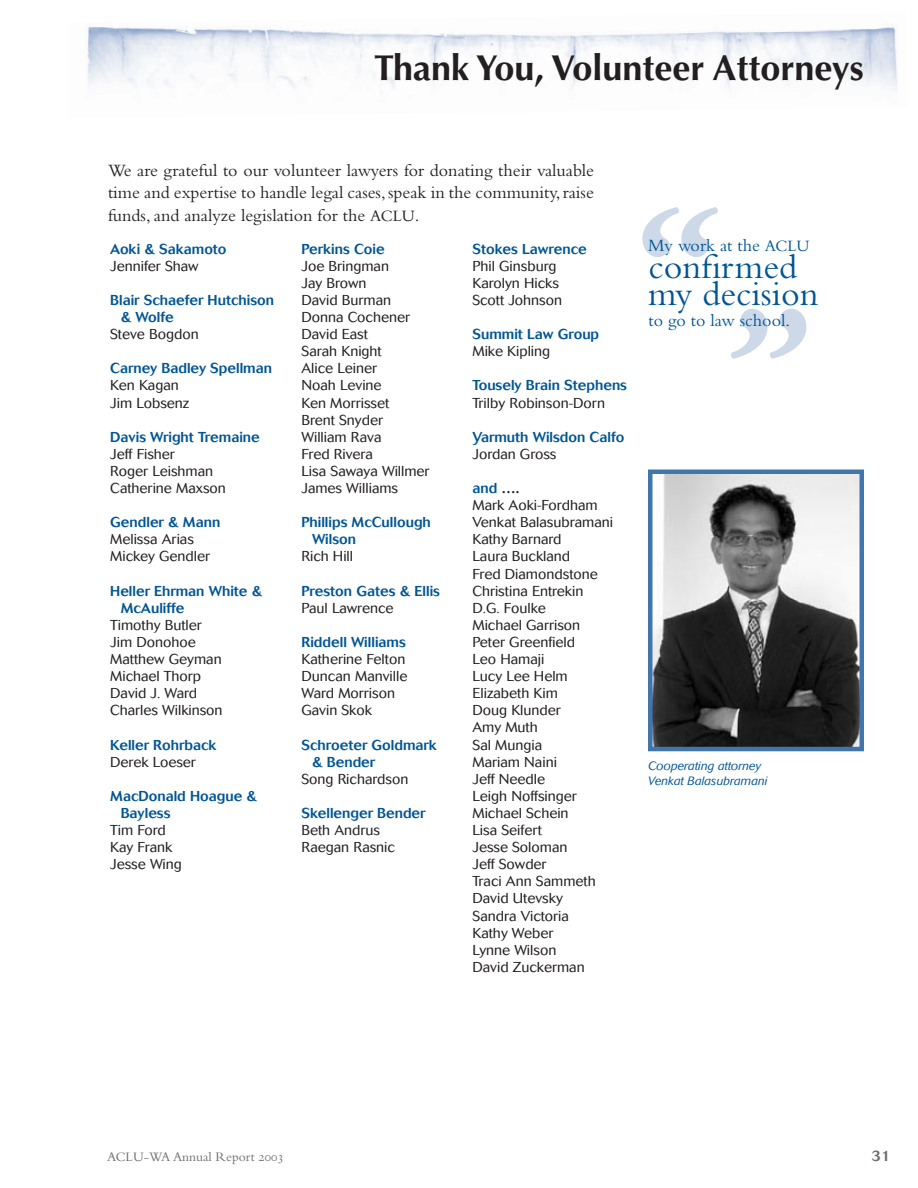
<style>
.page{position:relative;width:918px;height:1188px;background:#fff}
.page>*{position:absolute;margin:0;border:0;box-sizing:border-box;transform-origin:0 0}
.t1{font:italic 700 180px "Adobe Garamond";color:#cdd8e9}
.t2{font:700 36px "Optima";color:#231f20}
.t3{font:36px/27px "Bembo";color:#005594}
.t4{font:18px/22.5px "Bembo";color:#231f20;text-align:justify}
.t5{font:18px "Bembo";color:#005594}
.t6{font:500 15px "Cosmos";color:#6c6d70}
.t7{font:300 14.25px/17.1px "Cosmos";color:#231f20}
.t8{font:500 14.25px/17.1px "Cosmos";color:#005594}
.t9{font:13.5px "Bembo";color:#6c6d70}
.t10{font:italic 300 12px/15px "Cosmos";color:#005594}
.s1{font-size:16.5px}
.s2{font-weight:500;color:#005594}
.s3{font-weight:500}
</style>
<div class="page">
<img style="left:87px;top:24px;width:810px;height:66px">
<img style="left:653px;top:475px;width:206px;height:271px">
<div style="left:648px;top:470px;width:216px;height:281px;border:4px solid #4176ad"></div>
<h2 class="t2" style="left:374px;top:47px;width:491px">Thank You, Volunteer Attorneys</h2>
<p class="t4" style="left:108px;top:159px;width:488px">We are grateful to our volunteer lawyers for donating their valuable time and expertise to handle legal cases, speak in the community, raise funds, and analyze legislation for the <span class="s1">ACLU</span>.</p>
<p class="t8" style="left:472px;top:240px;width:116px">Stokes Lawrence</p>
<p class="t7" style="left:472px;top:257px;width:91px">Phil Ginsburg<br>Karolyn Hicks<br>Scott Johnson</p>
<p class="t8" style="left:472px;top:326px;width:128px">Summit Law Group</p>
<p class="t7" style="left:472px;top:343px;width:79px">Mike Kipling</p>
<p class="t8" style="left:472px;top:377px;width:156px">Tousely Brain Stephens</p>
<p class="t7" style="left:472px;top:394px;width:134px">Trilby Robinson-Dorn</p>
<p class="t8" style="left:472px;top:428px;width:153px">Yarmuth Wilsdon Calfo</p>
<p class="t7" style="left:472px;top:446px;width:86px">Jordan Gross</p>
<p class="t7" style="left:472px;top:480px;width:142px"><span class="s2">and</span> <span class="s3">….<br></span>Mark Aoki-Fordham<br>Venkat Balasubramani<br>Kathy Barnard<br>Laura Buckland<br>Fred Diamondstone<br>Christina Entrekin<br>D.G. Foulke<br>Michael Garrison<br>Peter Greenfield<br>Leo Hamaji<br>Lucy Lee Helm<br>Elizabeth Kim<br>Doug Klunder<br>Amy Muth<br>Sal Mungia<br>Mariam Naini<br>Jeff Needle<br>Leigh Noffsinger<br>Michael Schein<br>Lisa Seifert<br>Jesse Soloman<br>Jeff Sowder<br>Traci Ann Sammeth<br>David Utevsky<br>Sandra Victoria<br>Kathy Weber<br>Lynne Wilson<br>David Zuckerman</p>
<p class="t8" style="left:302px;top:240px;width:85px">Perkins Coie</p>
<p class="t7" style="left:302px;top:257px;width:130px">Joe Bringman<br>Jay Brown<br>David Burman<br>Donna Cochener<br>David East<br>Sarah Knight<br>Alice Leiner<br>Noah Levine<br>Ken Morrisset<br>Brent Snyder<br>William Rava<br>Fred Rivera<br>Lisa Sawaya Willmer<br>James Williams</p>
<p class="t8" style="left:312px;top:514px;width:120px;text-indent:-10px">Phillips McCullough<br>Wilson</p>
<p class="t7" style="left:302px;top:548px;width:53px">Rich Hill</p>
<p class="t8" style="left:302px;top:582px;width:140px">Preston Gates &amp; Ellis</p>
<p class="t7" style="left:302px;top:599px;width:94px">Paul Lawrence</p>
<p class="t8" style="left:302px;top:634px;width:106px">Riddell Williams</p>
<p class="t7" style="left:302px;top:651px;width:107px">Katherine Felton<br>Duncan Manville<br>Ward Morrison<br>Gavin Skok</p>
<p class="t8" style="left:312px;top:736px;width:126px;text-indent:-10px">Schroeter Goldmark &amp; Bender</p>
<p class="t7" style="left:302px;top:770px;width:108px">Song Richardson</p>
<p class="t8" style="left:302px;top:805px;width:126px">Skellenger Bender</p>
<p class="t7" style="left:302px;top:822px;width:95px">Beth Andrus<br>Raegan Rasnic</p>
<p class="t8" style="left:110px;top:240px;width:118px">Aoki &amp; Sakamoto</p>
<p class="t7" style="left:110px;top:257px;width:90px">Jennifer Shaw</p>
<p class="t8" style="left:121px;top:292px;width:155px;text-indent:-10px">Blair Schaefer Hutchison &amp; Wolfe</p>
<p class="t7" style="left:110px;top:326px;width:90px">Steve Bogdon</p>
<p class="t8" style="left:110px;top:360px;width:163px">Carney Badley Spellman</p>
<p class="t7" style="left:110px;top:377px;width:81px">Ken Kagan<br>Jim Lobsenz</p>
<p class="t8" style="left:110px;top:428px;width:151px">Davis Wright Tremaine</p>
<p class="t7" style="left:110px;top:446px;width:117px">Jeff Fisher<br>Roger Leishman<br>Catherine Maxson</p>
<p class="t8" style="left:110px;top:514px;width:112px">Gendler &amp; Mann</p>
<p class="t7" style="left:110px;top:531px;width:102px">Melissa Arias<br>Mickey Gendler</p>
<p class="t8" style="left:121px;top:582px;width:143px;text-indent:-10px">Heller Ehrman White &amp;<br>McAuliffe</p>
<p class="t7" style="left:110px;top:617px;width:114px">Timothy Butler<br>Jim Donohoe<br>Matthew Geyman<br>Michael Thorp<br>David J. Ward<br>Charles Wilkinson</p>
<p class="t8" style="left:110px;top:736px;width:108px">Keller Rohrback</p>
<p class="t7" style="left:110px;top:753px;width:87px">Derek Loeser</p>
<p class="t8" style="left:121px;top:788px;width:138px;text-indent:-10px">MacDonald Hoague &amp;<br>Bayless</p>
<p class="t7" style="left:110px;top:822px;width:73px">Tim Ford<br>Kay Frank<br>Jesse Wing</p>
<h1 class="t1" style="left:604px;top:179px;width:88px">“</h1>
<p class="t5" style="left:648px;top:235px;width:163px">My work at the <span class="s1">ACLU</span></p>
<h2 class="t3" style="left:648px;top:252px;width:172px">confirmed my decision</h2>
<p class="t5" style="left:648px;top:310px;width:143px">to go to law school.</p>
<h1 class="t1" style="left:698px;top:280px;width:88px">”</h1>
<p class="t10" style="left:648px;top:758px;width:121px">Cooperating attorney<br>Venkat Balasubramani</p>
<p class="t9" style="left:107px;top:1149px;width:149px">ACLU-WA Annual Report</p>
<p class="t6" style="left:872px;top:1147px;width:21px">31</p>
</div>
